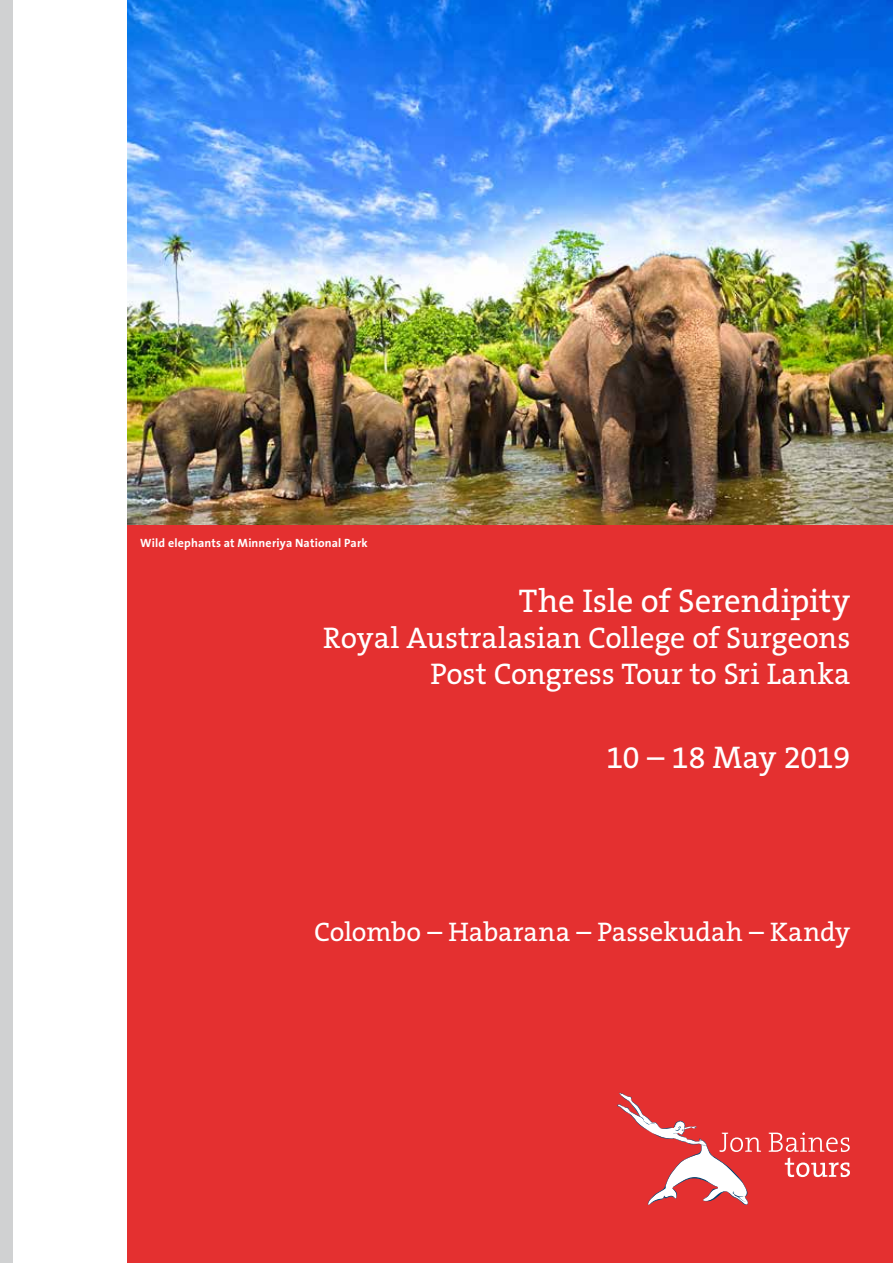
<style>
.page{position:relative;width:893px;height:1263px;background:#fff}
.page>*{position:absolute;margin:0;border:0;box-sizing:border-box;transform-origin:0 0}
.t1{font:33px "The Serif B5 Plain";letter-spacing:-.005em;color:#fff}
.t2{font:31.5px "The Serif B5 Plain";letter-spacing:-.025em;color:#fff}
.t3{font:30px/36px "The Serif B5 Plain";letter-spacing:-.005em;color:#fff;text-align:right}
.t4{font:27px "The Serif B5 Plain";letter-spacing:-.005em;color:#fff}
.t5{font:700 12px "The Sans B7";letter-spacing:.015em;color:#fff}
</style>
<div class="page">
<div style="left:128px;top:517px;width:765px;height:746px;background:#e43030"></div>
<img style="left:128px;top:0;width:765px;height:524px">
<div style="left:0;top:0;width:13px;height:1263px;background:#d0d1d2"></div>
<svg style="left:617px;top:1092px;width:144px;height:113px"></svg>
<svg style="left:769px;top:1132px;width:81px;height:45px"></svg>
<p class="t5" style="left:140px;top:536px;width:229px">Wild elephants at Minneriya National Park</p>
<p class="t1" style="left:519px;top:583px;width:333px">The Isle of Serendipity</p>
<p class="t3" style="left:323px;top:621px;width:529px">Royal Australasian College of Surgeons<br>Post Congress Tour to Sri Lanka</p>
<p class="t2" style="left:606px;top:741px;width:246px">10 – 18 May 2019</p>
<p class="t4" style="left:314px;top:917px;width:538px">Colombo – Habarana – Passekudah – Kandy</p>
</div>
